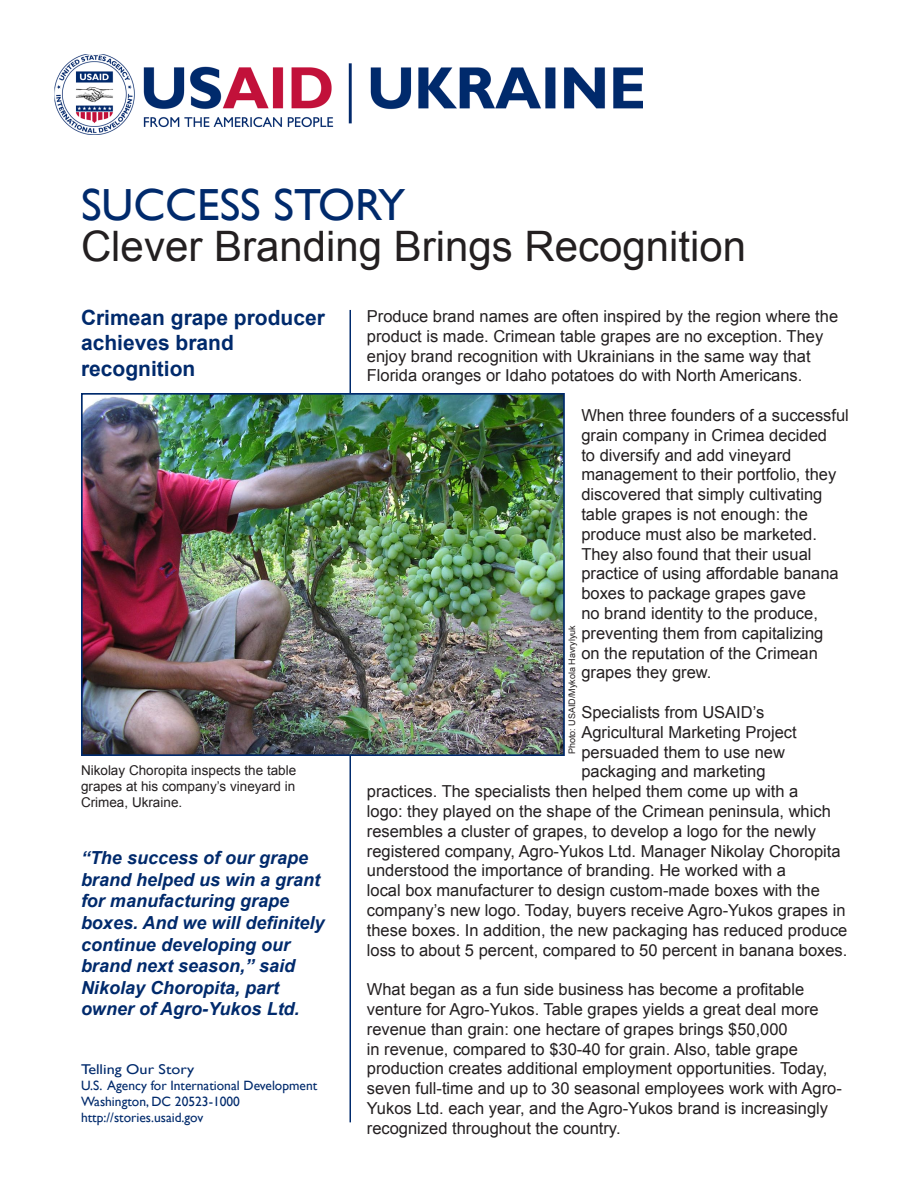
<style>
.page{position:relative;width:918px;height:1188px;background:#fff}
.page>*{position:absolute;margin:0;border:0;box-sizing:border-box;transform-origin:0 0}
.t1{font:45px "Gill Sans";color:#002a6c}
.t2{font:42px "Arial";color:#231f20}
.t3{font:700 21px/25.2px "Arial";color:#002a6c}
.t4{font:italic 700 18px/21.6px "Arial";color:#002a6c}
.t5{font:16.5px/19.8px "Arial";color:#231f20}
.t6{font:14.1px "Gill Sans";color:#002a6c;scale:1.14 1}
.t7{font:13.5px "Gill Sans";color:#002a6c}
.t8{font:13.5px/16.2px "Arial";color:#231f20;text-align:justify}
.t9{font:9px "Arial";color:#231f20}
</style>
<div class="page">
<hr style="left:350px;top:310px;width:1px;height:812px;background:#002a6c">
<img style="left:84px;top:396px;width:478px;height:357px">
<div style="left:81px;top:393px;width:484px;height:363px;border:2px solid #002a6c"></div>
<img style="left:54px;top:54px;width:589px;height:81px">
<p class="t1" style="left:81px;top:179px;width:326px">SUCCESS STORY</p>
<p class="t2" style="left:81px;top:218px;width:667px">Clever Branding Brings Recognition</p>
<p class="t3" style="left:81px;top:306px;width:245px">Crimean grape producer achieves brand recognition</p>
<p class="t8" style="left:81px;top:762px;width:217px">Nikolay Choropita inspects the table grapes at his company’s vineyard in Crimea, Ukraine.</p>
<p class="t4" style="left:81px;top:848px;width:245px">“The success of our grape brand helped us win a grant for manufacturing grape boxes. And we will definitely continue developing our brand next season,” said<br>Nikolay Choropita, part owner of Agro-Yukos Ltd.</p>
<p class="t6" style="left:81px;top:1061px;width:101px">Telling Our Story</p>
<p class="t7" style="left:81px;top:1078px;width:238px">U.S. Agency for International Development</p>
<p class="t7" style="left:81px;top:1094px;width:161px">Washington, DC 20523-1000</p>
<p class="t7" style="left:81px;top:1110px;width:124px">http://stories.usaid.gov</p>
<p class="t5" style="left:367px;top:306px;width:473px">Produce brand names are often inspired by the region where the product is made. Crimean table grapes are no exception. They enjoy brand recognition with Ukrainians in the same way that Florida oranges or Idaho potatoes do with North Americans.</p>
<p class="t5" style="left:581px;top:405px;width:269px">When three founders of a successful grain company in Crimea decided<br>to diversify and add vineyard management to their portfolio, they discovered that simply cultivating table grapes is not enough: the produce must also be marketed.<br>They also found that their usual practice of using affordable banana boxes to package grapes gave<br>no brand identity to the produce, preventing them from capitalizing<br>on the reputation of the Crimean grapes they grew.</p>
<p class="t5" style="left:581px;top:702px;width:185px">Specialists from USAID’s</p>
<p class="t5" style="left:581px;top:722px;width:217px">Agricultural Marketing Project</p>
<p class="t5" style="left:581px;top:742px;width:205px">persuaded them to use new</p>
<p class="t5" style="left:581px;top:762px;width:186px">packaging and marketing</p>
<p class="t5" style="left:367px;top:782px;width:433px">practices. The specialists then helped them come up with a</p>
<p class="t5" style="left:367px;top:801px;width:466px">logo: they played on the shape of the Crimean peninsula, which</p>
<p class="t5" style="left:367px;top:821px;width:451px">resembles a cluster of grapes, to develop a logo for the newly</p>
<p class="t5" style="left:367px;top:841px;width:475px">registered company, Agro-Yukos Ltd. Manager Nikolay Choropita</p>
<p class="t5" style="left:367px;top:861px;width:421px">understood the importance of branding. He worked with a</p>
<p class="t5" style="left:367px;top:881px;width:455px">local box manufacturer to design custom-made boxes with the</p>
<p class="t5" style="left:367px;top:900px;width:480px">company’s new logo. Today, buyers receive Agro-Yukos grapes in</p>
<p class="t5" style="left:367px;top:920px;width:482px">these boxes. In addition, the new packaging has reduced produce</p>
<p class="t5" style="left:367px;top:940px;width:482px">loss to about 5 percent, compared to 50 percent in banana boxes.</p>
<p class="t5" style="left:367px;top:980px;width:477px">What began as a fun side business has become a profitable venture for Agro-Yukos. Table grapes yields a great deal more revenue than grain: one hectare of grapes brings $50,000<br>in revenue, compared to $30-40 for grain. Also, table grape production creates additional employment opportunities. Today, seven full-time and up to 30 seasonal employees work with Agro-Yukos Ltd. each year, and the Agro-Yukos brand is increasingly recognized throughout the country.</p>
<p class="t9" style="left:566px;top:754px;width:131px;rotate:-90deg">Photo: USAID/Mykola Havrylyuk</p>
</div>
